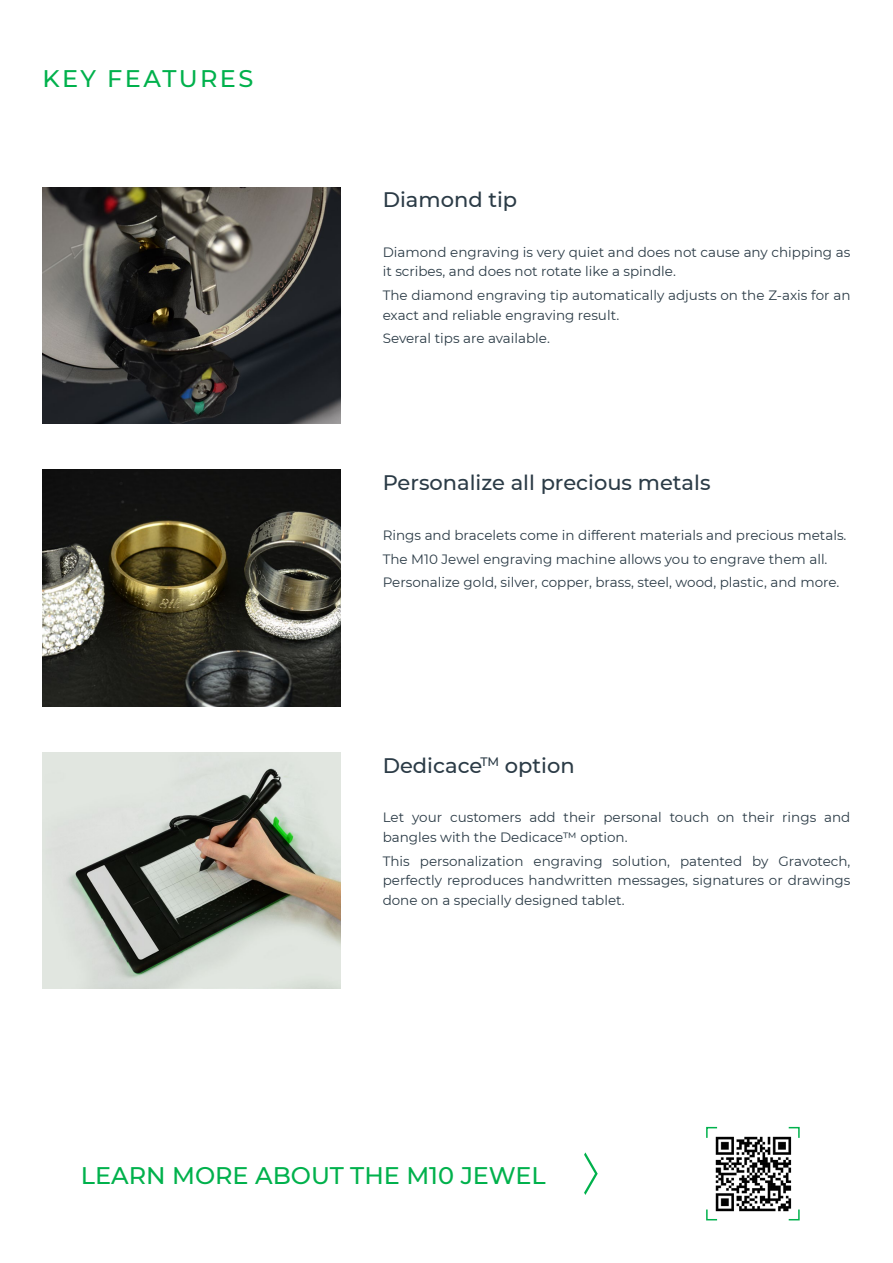
<style>
.page{position:relative;width:893px;height:1263px;background:#fff}
.page>*{position:absolute;margin:0;border:0;box-sizing:border-box;transform-origin:0 0}
.t1{font:500 24px "Montserrat";color:#00b14c}
.t2{font:500 24px "Montserrat";letter-spacing:.1em;color:#00b14c}
.t3{font:500 21px "Montserrat";color:#2b3b46}
.t4{font:13.5px/19.5px "Montserrat";color:#2b3b46}
</style>
<div class="page">
<svg style="left:584px;top:1152px;width:14px;height:43px"></svg>
<svg style="left:706px;top:1126px;width:12px;height:12px"></svg>
<svg style="left:706px;top:1209px;width:12px;height:12px"></svg>
<svg style="left:788px;top:1126px;width:12px;height:12px"></svg>
<svg style="left:788px;top:1209px;width:12px;height:12px"></svg>
<img style="left:43px;top:470px;width:297px;height:236px">
<img style="left:43px;top:187px;width:297px;height:236px">
<img style="left:43px;top:752px;width:297px;height:237px">
<img style="left:713px;top:1134px;width:80px;height:79px">
<h1 class="t2" style="left:43px;top:62px;width:212px">KEY FEATURES</h1>
<h2 class="t3" style="left:383px;top:185px;width:136px">Diamond tip</h2>
<p class="t4" style="left:383px;top:242px;width:469px">Diamond engraving is very quiet and does not cause any chipping as it scribes, and does not rotate like a spindle.</p>
<p class="t4" style="left:383px;top:285px;width:469px">The diamond engraving tip automatically adjusts on the Z-axis for an exact and reliable engraving result.</p>
<p class="t4" style="left:383px;top:328px;width:169px">Several tips are available.</p>
<h2 class="t3" style="left:383px;top:468px;width:329px">Personalize all precious metals</h2>
<p class="t4" style="left:383px;top:523px;width:465px;line-height:23.7px">Rings and bracelets come in different materials and precious metals.<br>The M10 Jewel engraving machine allows you to engrave them all.<br>Personalize gold, silver, copper, brass, steel, wood, plastic, and more.</p>
<h2 class="t3" style="left:383px;top:750px;width:194px">Dedicace<sup>TM</sup> option</h2>
<p class="t4" style="left:383px;top:807px;width:469px">Let your customers add their personal touch on their rings and bangles with the Dedicace™ option.</p>
<p class="t4" style="left:383px;top:851px;width:469px;text-align:justify">This personalization engraving solution, patented by Gravotech, perfectly reproduces handwritten messages, signatures or drawings done on a specially designed tablet.</p>
<h1 class="t1" style="left:81px;top:1159px;width:466px">LEARN MORE ABOUT THE M10 JEWEL</h1>
</div>
